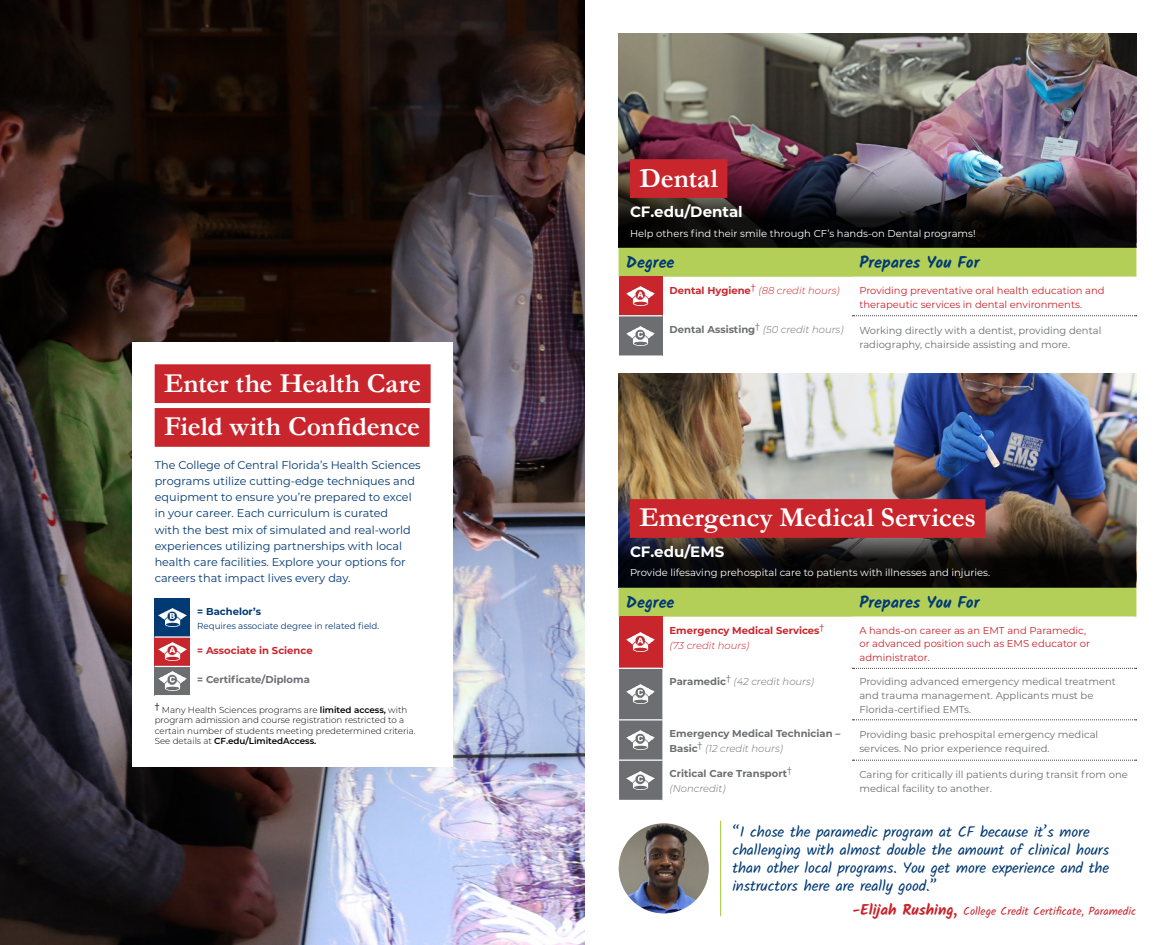
<style>
.page{position:relative;width:1170px;height:945px;background:#fff}
.page>*{position:absolute;margin:0;border:0;box-sizing:border-box;transform-origin:0 0}
.t1{font:700 27.5px/43.8px "Garamond";letter-spacing:-.005em;color:#fff}
.t2{font:700 16.25px "Kalam";color:#003974}
.t3{font:15px/18px "Kalam";letter-spacing:-.005em;color:#003974}
.t4{font:700 15px "Montserrat";color:#fff}
.t5{font:11.25px/16.2px "Montserrat";color:#003974}
.t6{font:11.25px "Kalam";color:#c9252c}
.t7{font:10px/13.8px "Montserrat";color:#6d6e71}
.t8{font:10px/13.8px "Montserrat";color:#c9252c}
.t9{font:700 10px/15px "Montserrat";color:#6d6e71}
.t10{font:10px "Montserrat";color:#fff}
.t11{font:700 10px/15px "Montserrat";color:#c9252c}
.t12{font:italic 300 10px "Montserrat";color:#c9252c}
.t13{font:italic 300 10px "Montserrat";color:#6d6e71}
.t14{font:700 10px "Montserrat";color:#003974}
.t15{font:300 8.75px/10.5px "Montserrat";color:#000}
.t16{font:8.75px "Montserrat";color:#003974}
.s1{font-weight:600}
.s2{font-weight:700;font-style:normal}
.s3{font-weight:300;font-style:italic}
.s4{font-weight:700;font-size:15px}
</style>
<div class="page">
<img style="left:0;top:0;width:585px;height:945px">
<div style="left:132px;top:342px;width:321px;height:425px;background:#fff"></div>
<div style="left:155px;top:364px;width:276px;height:39px;background:#c9252c"></div>
<div style="left:155px;top:408px;width:275px;height:39px;background:#c9252c"></div>
<div style="left:155px;top:599px;width:35px;height:38px;background:#003974"></div>
<div style="left:155px;top:637px;width:35px;height:29px;background:#c9252c"></div>
<div style="left:155px;top:666px;width:35px;height:30px;background:#6d6e71"></div>
<hr style="left:155px;top:636px;width:35px;height:2px;background:#fff">
<hr style="left:155px;top:666px;width:35px;height:1px;background:#fff">
<hr style="left:155px;top:695px;width:35px;height:1px;background:#fff">
<img style="left:158px;top:608px;width:28px;height:19px">
<img style="left:158px;top:643px;width:28px;height:18px">
<img style="left:158px;top:672px;width:28px;height:18px">
<img style="left:619px;top:34px;width:517px;height:117px">
<img style="left:619px;top:151px;width:517px;height:97px">
<div style="left:630px;top:159px;width:97px;height:39px;background:#c9252c"></div>
<svg style="left:619px;top:248px;width:518px;height:108px"></svg>
<img style="left:627px;top:287px;width:28px;height:18px">
<img style="left:627px;top:327px;width:28px;height:18px">
<img style="left:619px;top:374px;width:517px;height:117px">
<img style="left:619px;top:491px;width:517px;height:97px">
<div style="left:630px;top:499px;width:356px;height:39px;background:#c9252c"></div>
<div style="left:619px;top:617px;width:43px;height:51px;background:#c9252c"></div>
<svg style="left:852px;top:667px;width:284px;height:94px"></svg>
<div style="left:619px;top:669px;width:43px;height:131px;background:#6d6e71"></div>
<div style="left:619px;top:588px;width:518px;height:29px;background:#b3cf58"></div>
<hr style="left:619px;top:719px;width:43px;height:1px;background:#fff">
<hr style="left:619px;top:760px;width:43px;height:1px;background:#fff">
<svg style="left:853px;top:720px;width:284px;height:1px"></svg>
<svg style="left:853px;top:760px;width:284px;height:1px"></svg>
<svg style="left:853px;top:668px;width:284px;height:1px"></svg>
<img style="left:627px;top:633px;width:28px;height:18px">
<img style="left:627px;top:685px;width:28px;height:18px">
<img style="left:627px;top:731px;width:28px;height:18px">
<img style="left:627px;top:771px;width:28px;height:19px">
<hr style="left:720px;top:821px;width:1px;height:95px;background:#b3cf58">
<img style="left:619px;top:823px;width:90px;height:90px;border-radius:45px">
<h1 class="t1" style="left:164px;top:361px;width:258px">Enter the Health Care<br>Field with Confidence</h1>
<p class="t5" style="left:155px;top:456px;width:267px">The College of Central Florida’s Health Sciences programs utilize cutting-edge techniques and equipment to ensure you’re prepared to excel in your career. Each curriculum is curated<br>with the best mix of simulated and real-world experiences utilizing partnerships with local health care facilities. Explore your options for careers that impact lives every day.</p>
<p class="t14" style="left:197px;top:605px;width:65px">= Bachelor’s</p>
<p class="t16" style="left:197px;top:620px;width:184px">Requires associate degree in related field.</p>
<p class="t11" style="left:197px;top:642px;width:117px">= Associate in Science</p>
<p class="t9" style="left:197px;top:672px;width:114px">= Certificate/Diploma</p>
<p class="t15" style="left:155px;top:704px;width:263px"><sup>†</sup> Many Health Sciences programs are <span class="s1">limited access,</span> with program admission and course registration restricted to a certain number of students meeting predetermined criteria.<br>See details at <span class="s1">CF.edu/LimitedAccess.</span></p>
<h1 class="t1" style="left:639px;top:156px;width:80px">Dental</h1>
<h3 class="t4" style="left:630px;top:201px;width:114px">CF.edu/Dental</h3>
<p class="t10" style="left:630px;top:226px;width:347px">Help others find their smile through CF’s hands-on Dental programs!</p>
<h2 class="t2" style="left:626px;top:253px;width:50px">Degree</h2>
<h2 class="t2" style="left:859px;top:253px;width:122px">Prepares You For</h2>
<p class="t12" style="left:670px;top:283px;width:172px"><span class="s2">Dental Hygiene</span><sup>†</sup> (88 credit hours)</p>
<p class="t8" style="left:859px;top:283px;width:247px">Providing preventative oral health education and therapeutic services in dental environments.</p>
<p class="t9" style="left:670px;top:321px;width:176px">Dental Assisting<sup>†</sup> <span class="s3">(50 credit hours)</span></p>
<p class="t7" style="left:859px;top:323px;width:243px">Working directly with a dentist, providing dental radiography, chairside assisting and more.</p>
<h1 class="t1" style="left:639px;top:496px;width:338px">Emergency Medical Services</h1>
<h3 class="t4" style="left:630px;top:541px;width:96px">CF.edu/EMS</h3>
<p class="t10" style="left:630px;top:566px;width:362px">Provide lifesaving prehospital care to patients with illnesses and injuries.</p>
<h2 class="t2" style="left:626px;top:593px;width:50px">Degree</h2>
<h2 class="t2" style="left:859px;top:593px;width:122px">Prepares You For</h2>
<p class="t11" style="left:670px;top:622px;width:156px">Emergency Medical Services<sup>† </sup><span class="s3">(73 credit hours)</span></p>
<p class="t8" style="left:859px;top:623px;width:232px">A hands-on career as an EMT and Paramedic, or advanced position such as EMS educator or administrator.</p>
<p class="t13" style="left:670px;top:675px;width:146px"><span class="s2">Paramedic</span><sup>†</sup> (42 credit hours)</p>
<p class="t7" style="left:859px;top:674px;width:258px">Providing advanced emergency medical treatment and trauma management. Applicants must be<br>Florida-certified EMTs.</p>
<p class="t9" style="left:670px;top:725px;width:172px">Emergency Medical Technician –<br>Basic<sup>†</sup> <span class="s3">(12 credit hours)</span></p>
<p class="t7" style="left:859px;top:727px;width:240px">Providing basic prehospital emergency medical services. No prior experience required.</p>
<p class="t9" style="left:670px;top:765px;width:124px">Critical Care Transport<sup>† </sup><span class="s3">(Noncredit)</span></p>
<p class="t7" style="left:859px;top:767px;width:270px">Caring for critically ill patients during transit from one medical facility to another.</p>
<h3 class="t3" style="left:732px;top:824px;width:378px">“I chose the paramedic program at CF because it’s more challenging with almost double the amount of clinical hours than other local programs. You get more experience and the instructors here are really good.”</h3>
<p class="t6" style="left:852px;top:903px;width:285px"><span class="s4">-Elijah Rushing,</span> College Credit Certificate, Paramedic</p>
</div>
